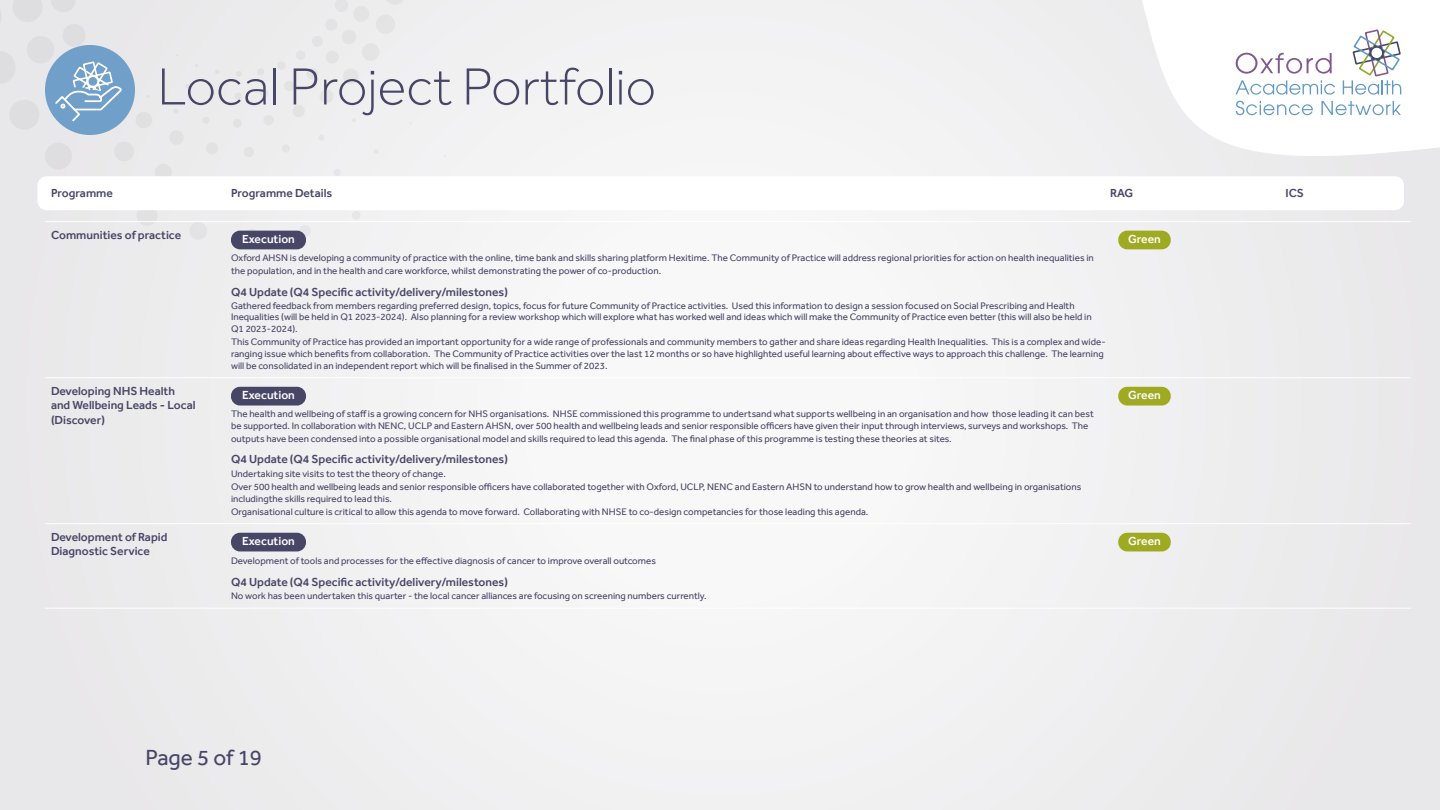
<style>
.page{position:relative;width:1440px;height:810px;background:#f1f1f2}
.page>*{position:absolute;margin:0;border:0;box-sizing:border-box;transform-origin:0 0}
.t1{font:300 54px "Effra";color:#484666}
.t2{font:22.5px "Effra";color:#484666}
.t3{font:500 12px/14.4px "Effra";color:#484666}
.t4{font:500 12px "Effra";color:#fff}
.t5{font:9.75px/11.7px "Effra";color:#484666}
</style>
<div class="page">
<div style="left:244px;top:229px;width:15px;height:15px;background:#a9a8b5;border-radius:50%"></div>
<svg style="left:298px;top:225px;width:13px;height:12px"></svg>
<svg style="left:334px;top:169px;width:6px;height:7px"></svg>
<div style="left:244px;top:147px;width:10px;height:10px;background:#e4e3e4;border-radius:50%"></div>
<svg style="left:318px;top:135px;width:6px;height:5px"></svg>
<svg style="left:282px;top:145px;width:8px;height:7px"></svg>
<div style="left:233px;top:119px;width:9px;height:9px;background:#e3e2e3;border-radius:50%"></div>
<div style="left:234px;top:92px;width:8px;height:8px;background:#e2e2e3;border-radius:50%"></div>
<svg style="left:236px;top:71px;width:6px;height:6px"></svg>
<svg style="left:257px;top:0;width:154px;height:125px"></svg>
<svg style="left:1142px;top:0;width:298px;height:156px;fill:#fff"></svg>
<svg style="left:1236px;top:53px;width:96px;height:21px"></svg>
<svg style="left:1236px;top:80px;width:99px;height:15px"></svg>
<svg style="left:1236px;top:101px;width:77px;height:14px"></svg>
<svg style="left:1321px;top:101px;width:80px;height:14px"></svg>
<svg style="left:1343px;top:29px;width:58px;height:66px"></svg>
<div style="left:38px;top:176px;width:1366px;height:34px;background:#fff;border-radius:9px"></div>
<svg style="left:0;top:0;width:220px;height:240px"></svg>
<hr style="left:45px;top:221px;width:180px;height:1px;background:#fff">
<hr style="left:225px;top:221px;width:887px;height:1px;background:#fff">
<hr style="left:1112px;top:221px;width:174px;height:1px;background:#fff">
<hr style="left:1286px;top:221px;width:125px;height:1px;background:#fff">
<hr style="left:45px;top:377px;width:180px;height:1px;background:#fff">
<hr style="left:225px;top:377px;width:887px;height:1px;background:#fff">
<hr style="left:1112px;top:377px;width:174px;height:1px;background:#fff">
<hr style="left:1286px;top:377px;width:125px;height:1px;background:#fff">
<hr style="left:45px;top:523px;width:180px;height:1px;background:#fff">
<hr style="left:225px;top:523px;width:887px;height:1px;background:#fff">
<hr style="left:1112px;top:523px;width:174px;height:1px;background:#fff">
<hr style="left:1286px;top:523px;width:125px;height:1px;background:#fff">
<hr style="left:45px;top:608px;width:180px;height:1px;background:#fff">
<hr style="left:225px;top:608px;width:887px;height:1px;background:#fff">
<hr style="left:1112px;top:608px;width:174px;height:1px;background:#fff">
<hr style="left:1286px;top:608px;width:125px;height:1px;background:#fff">
<div style="left:231px;top:231px;width:75px;height:18px;background:#484666;border-radius:9px"></div>
<div style="left:1118px;top:231px;width:53px;height:18px;background:#9eaa21;border-radius:9px"></div>
<div style="left:231px;top:387px;width:75px;height:19px;background:#484666;border-radius:9px"></div>
<div style="left:1118px;top:387px;width:53px;height:19px;background:#9eaa21;border-radius:9px"></div>
<div style="left:231px;top:533px;width:75px;height:18px;background:#484666;border-radius:9px"></div>
<div style="left:1118px;top:533px;width:53px;height:18px;background:#9eaa21;border-radius:9px"></div>
<h1 class="t1" style="left:157px;top:54px;width:500px">Local Project Portfolio</h1>
<p class="t3" style="left:51px;top:186px;width:63px">Programme</p>
<p class="t3" style="left:231px;top:186px;width:103px">Programme Details</p>
<p class="t3" style="left:1110px;top:186px;width:25px">RAG</p>
<p class="t3" style="left:1286px;top:186px;width:20px">ICS</p>
<p class="t3" style="left:51px;top:227px;width:132px">Communities of practice</p>
<p class="t4" style="left:242px;top:232px;width:54px">Execution</p>
<p class="t5" style="left:231px;top:251px;width:864px;line-height:12.6px">Oxford AHSN is developing a community of practice with the online, time bank and skills sharing platform Hexitime. The Community of Practice will address regional priorities for action on health inequalities in the population, and in the health and care workforce, whilst demonstrating the power of co-production.</p>
<p class="t3" style="left:231px;top:284px;width:278px">Q4 Update (Q4 Specific activity/delivery/milestones)</p>
<p class="t5" style="left:231px;top:300px;width:862px">Gathered feedback from members regarding preferred design, topics, focus for future Community of Practice activities. Used this information to design a session focused on Social Prescribing and Health<br>Inequalities (will be held in Q1 2023-2024). Also planning for a review workshop which will explore what has worked well and ideas which will make the Community of Practice even better (this will also be held in<br>Q1 2023-2024).</p>
<p class="t5" style="left:231px;top:336px;width:876px">This Community of Practice has provided an important opportunity for a wide range of professionals and community members to gather and share ideas regarding Health Inequalities. This is a complex and wide&shy;ranging issue which benefits from collaboration. The Community of Practice activities over the last 12 months or so have highlighted useful learning about effective ways to approach this challenge. The learning will be consolidated in an independent report which will be finalised in the Summer of 2023.</p>
<p class="t3" style="left:51px;top:383px;width:146px">Developing NHS Health and Wellbeing Leads - Local (Discover)</p>
<p class="t4" style="left:242px;top:388px;width:54px">Execution</p>
<p class="t5" style="left:231px;top:408px;width:864px">The health and wellbeing of staff is a growing concern for NHS organisations. NHSE commissioned this programme to undertsand what supports wellbeing in an organisation and how those leading it can best be supported. In collaboration with NENC, UCLP and Eastern AHSN, over 500 health and wellbeing leads and senior responsible officers have given their input through interviews, surveys and workshops. The</p>
<p class="t5" style="left:231px;top:432px;width:722px">outputs have been condensed into a possible organisational model and skills required to lead this agenda. The final phase of this programme is testing these theories at sites.</p>
<p class="t3" style="left:231px;top:452px;width:278px">Q4 Update (Q4 Specific activity/delivery/milestones)</p>
<p class="t5" style="left:231px;top:467px;width:852px;line-height:13.2px">Undertaking site visits to test the theory of change.<br>Over 500 health and wellbeing leads and senior responsible officers have collaborated together with Oxford, UCLP, NENC and Eastern AHSN to understand how to grow health and wellbeing in organisations</p>
<p class="t5" style="left:231px;top:492px;width:639px;line-height:13.2px">includingthe skills required to lead this.<br>Organisational culture is critical to allow this agenda to move forward. Collaborating with NHSE to co-design competancies for those leading this agenda.</p>
<p class="t3" style="left:51px;top:529px;width:118px">Development of Rapid<br>Diagnostic Service</p>
<p class="t4" style="left:242px;top:534px;width:54px">Execution</p>
<p class="t5" style="left:231px;top:555px;width:427px">Development of tools and processes for the effective diagnosis of cancer to improve overall outcomes</p>
<p class="t3" style="left:231px;top:575px;width:278px">Q4 Update (Q4 Specific activity/delivery/milestones)</p>
<p class="t5" style="left:231px;top:590px;width:477px">No work has been undertaken this quarter - the local cancer alliances are focusing on screening numbers currently.</p>
<p class="t4" style="left:1128px;top:232px;width:34px">Green</p>
<p class="t4" style="left:1128px;top:388px;width:34px">Green</p>
<p class="t4" style="left:1128px;top:534px;width:34px">Green</p>
<h2 class="t2" style="left:146px;top:744px;width:118px">Page 5 of 19</h2>
</div>
